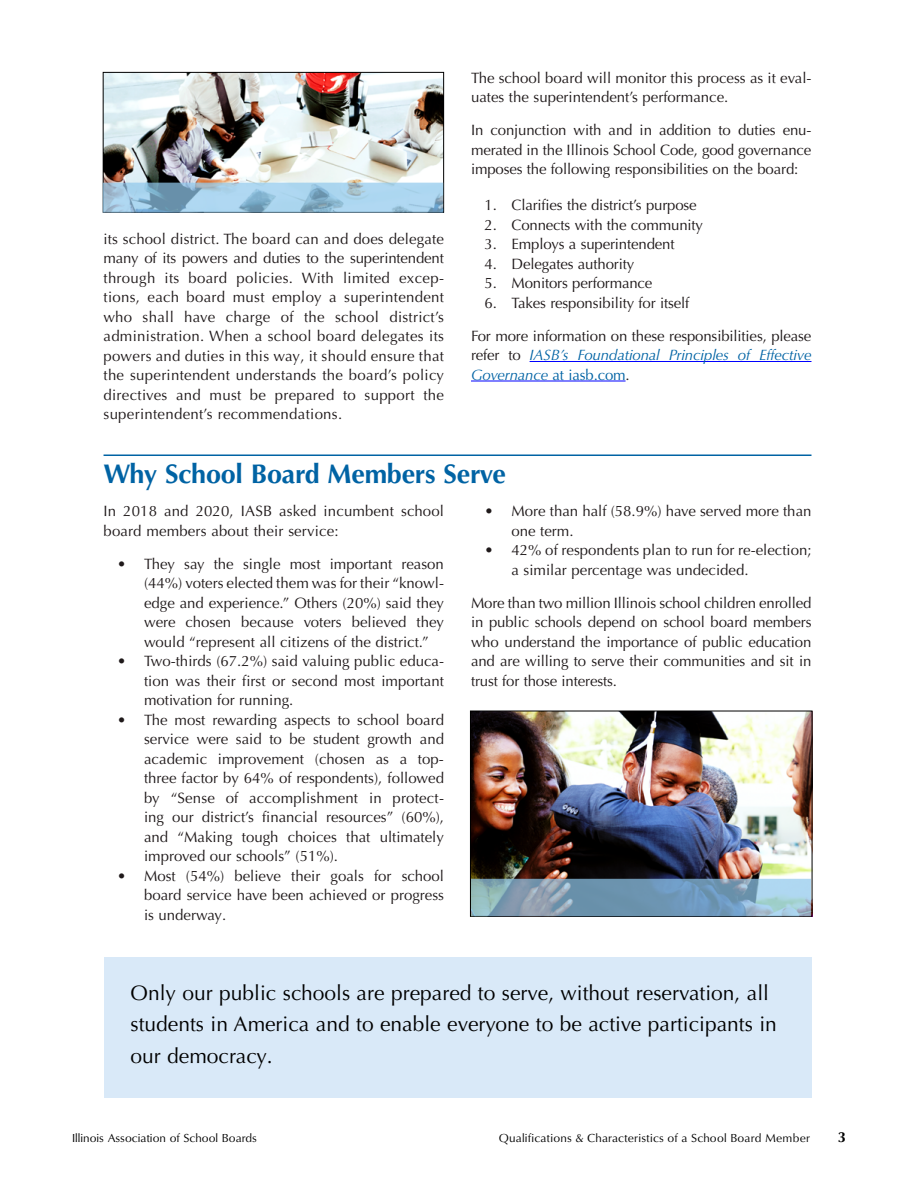
<style>
.page{position:relative;width:918px;height:1188px;background:#fff}
.page>*{position:absolute;margin:0;border:0;box-sizing:border-box;transform-origin:0 0}
.Headers{font:700 27px "Optima LT Pro";letter-spacing:-.01em;color:#0063a4}
.First_paragraph{font:21px/31.5px "Optima LT Pro";color:#000}
.Body{font:15px/19.5px "Optima LT Pro";color:#1f191a;text-align:justify}
.t1{font:15px "Optimum Bold DTC";color:#000}
.t2{font:12px "Optimum Roman DTC";letter-spacing:.01em;color:#000}
.s1{font-style:italic;color:#0063a4}
.s2{color:#0063a4}
</style>
<div class="page">
<hr style="left:530px;top:361px;width:281px;height:1px;background:#00f">
<hr style="left:471px;top:381px;width:155px;height:1px;background:#00f">
<hr style="left:104px;top:454px;width:707px;height:2px;background:#0063a4">
<div style="left:104px;top:957px;width:708px;height:141px;background:#d9e9f8"></div>
<img style="left:472px;top:713px;width:338px;height:166px">
<div style="left:470px;top:711px;width:342px;height:206px;border:1px solid #000"></div>
<svg style="left:471px;top:879px;width:340px;height:37px;background:#80a4bb"></svg>
<img style="left:105px;top:74px;width:337px;height:109px">
<div style="left:103px;top:72px;width:341px;height:141px;border:1px solid #000"></div>
<svg style="left:103px;top:183px;width:340px;height:30px;background:#99c1da"></svg>
<p class="Body" style="left:104px;top:229px;width:342px">its school district. The board can and does delegate many of its powers and duties to the superintendent through its board policies. With limited excep&shy;tions, each board must employ a superintendent who shall have charge of the school district’s administration. When a school board delegates its powers and duties in this way, it should ensure that the superintendent understands the board’s policy directives and must be prepared to support the superintendent’s recommendations.</p>
<p class="Body" style="left:471px;top:68px;width:342px">The school board will monitor this process as it eval&shy;uates the superintendent’s performance.</p>
<p class="Body" style="left:471px;top:121px;width:342px">In conjunction with and in addition to duties enu&shy;merated in the Illinois School Code, good governance imposes the following responsibilities on the board:</p>
<p class="Body" style="left:485px;top:195px;width:214px">1. Clarifies the district’s purpose</p>
<p class="Body" style="left:485px;top:215px;width:220px">2. Connects with the community</p>
<p class="Body" style="left:485px;top:234px;width:192px">3. Employs a superintendent</p>
<p class="Body" style="left:485px;top:254px;width:151px">4. Delegates authority</p>
<p class="Body" style="left:485px;top:273px;width:169px">5. Monitors performance</p>
<p class="Body" style="left:485px;top:293px;width:206px">6. Takes responsibility for itself</p>
<p class="Body" style="left:471px;top:326px;width:342px">For more information on these responsibilities, please refer to <span class="s1">IASB’s Foundational Principles of Effective Governance</span> <span class="s2">at iasb.com</span>.</p>
<p class="Headers" style="left:104px;top:457px;width:404px">Why School Board Members Serve</p>
<p class="Body" style="left:104px;top:501px;width:342px">In 2018 and 2020, IASB asked incumbent school board members about their service:</p>
<p class="Body" style="left:144px;top:554px;width:301px;text-indent:-27px">• They say the single most important reason (44%) voters elected them was for their “knowl&shy;edge and experience.” Others (20%) said they were chosen because voters believed they would “represent all citizens of the district.”</p>
<p class="Body" style="left:144px;top:651px;width:301px;text-indent:-27px">• Two-thirds (67.2%) said valuing public educa&shy;tion was their first or second most important motivation for running.</p>
<p class="Body" style="left:144px;top:710px;width:302px;text-indent:-27px">• The most rewarding aspects to school board service were said to be student growth and academic improvement (chosen as a top&shy;three factor by 64% of respondents), followed by “Sense of accomplishment in protect&shy;ing our district’s financial resources” (60%), and “Making tough choices that ultimately improved our schools” (51%).</p>
<p class="Body" style="left:144px;top:866px;width:302px;text-indent:-27px">• Most (54%) believe their goals for school board service have been achieved or progress is underway.</p>
<p class="Body" style="left:512px;top:501px;width:301px;text-indent:-27px">• More than half (58.9%) have served more than one term.</p>
<p class="Body" style="left:512px;top:540px;width:302px;text-indent:-27px">• 42% of respondents plan to run for re-election; a similar percentage was undecided.</p>
<p class="Body" style="left:471px;top:593px;width:342px">More than two million Illinois school children enrolled in public schools depend on school board members who understand the importance of public education and are willing to serve their communities and sit in trust for those interests.</p>
<p class="First_paragraph" style="left:131px;top:977px;width:648px">Only our public schools are prepared to serve, without reservation, all students in America and to enable everyone to be active participants in our democracy.</p>
<p class="t2" style="left:72px;top:1131px;width:187px">Illinois Association of School Boards</p>
<p class="t2" style="left:499px;top:1131px;width:313px">Qualifications &amp; Characteristics of a School Board Member</p>
<p class="t1" style="left:838px;top:1129px;width:10px">3</p>
</div>
